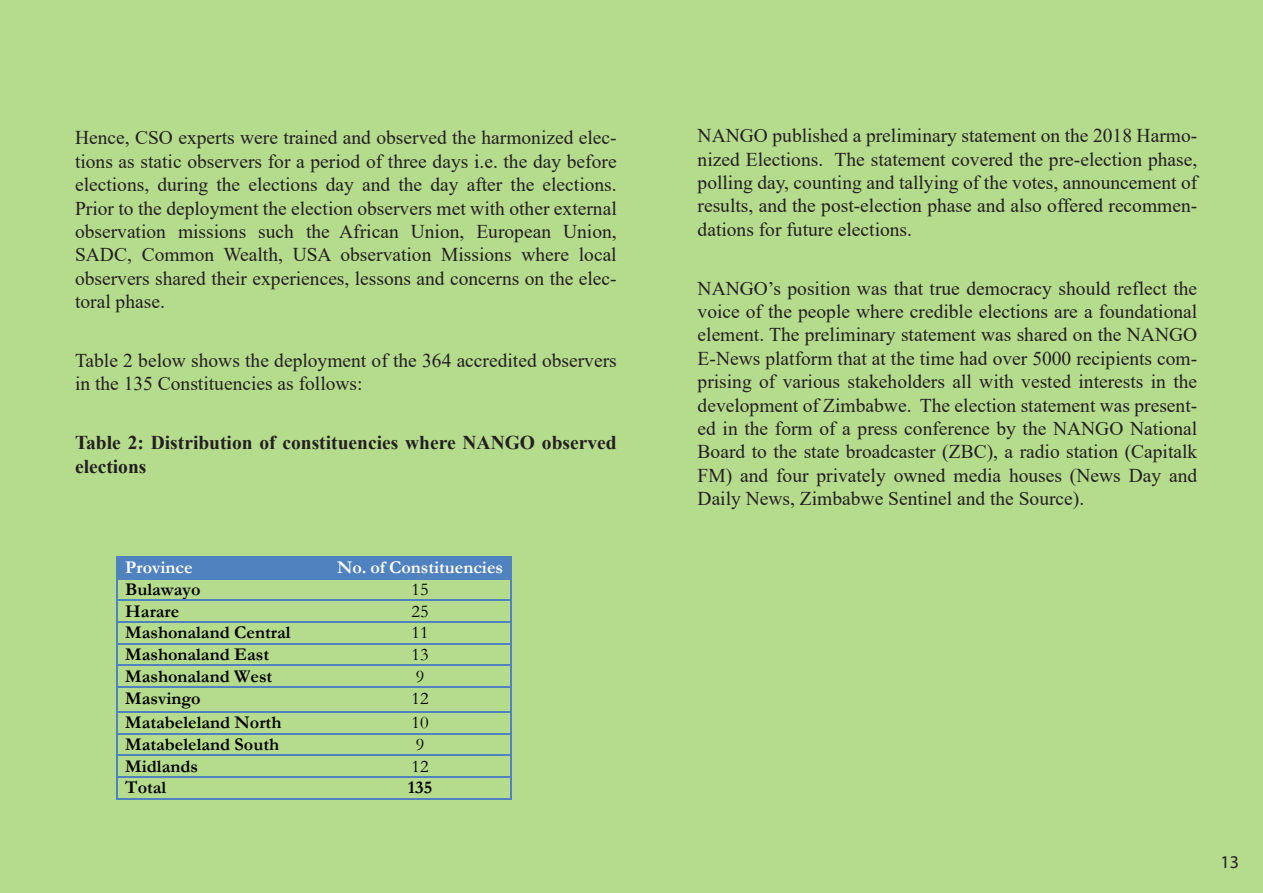
<style>
.page{position:relative;width:1263px;height:893px;background:#b5db8d}
.page>*{position:absolute;margin:0;border:0;box-sizing:border-box;transform-origin:0 0}
.t1{font:19.5px/23.4px "Times New Roman";color:#231f20;text-align:justify}
.t2{font:700 19.5px/23.4px "Times New Roman";color:#231f20}
.t3{font:700 18px "Garamond";color:#010101}
.t4{font:700 18px "Garamond";color:#fff}
.t5{font:18px "Garamond";color:#010101}
.t6{font:18px "Myriad Pro";color:#231f20}
</style>
<div class="page">
<div style="left:118px;top:558px;width:7px;height:20px;background:#4f82be"></div>
<div style="left:321px;top:558px;width:8px;height:20px;background:#4f82be"></div>
<div style="left:125px;top:558px;width:196px;height:20px;background:#4f82be"></div>
<div style="left:329px;top:558px;width:8px;height:20px;background:#4f82be"></div>
<div style="left:503px;top:558px;width:7px;height:20px;background:#4f82be"></div>
<div style="left:337px;top:558px;width:166px;height:20px;background:#4f82be"></div>
<hr style="left:118px;top:556px;width:211px;height:1px;background:#4f82be">
<hr style="left:118px;top:557px;width:211px;height:1px;background:#4f82be">
<hr style="left:330px;top:556px;width:180px;height:1px;background:#4f82be">
<hr style="left:330px;top:557px;width:180px;height:1px;background:#4f82be">
<hr style="left:116px;top:558px;width:2px;height:20px;background:#4f82be">
<hr style="left:510px;top:558px;width:2px;height:20px;background:#4f82be">
<hr style="left:118px;top:578px;width:211px;height:1px;background:#4f82be">
<hr style="left:330px;top:578px;width:180px;height:1px;background:#4f82be">
<hr style="left:116px;top:579px;width:2px;height:20px;background:#4f82be">
<hr style="left:510px;top:579px;width:2px;height:20px;background:#4f82be">
<hr style="left:118px;top:599px;width:211px;height:2px;background:#4f82be">
<hr style="left:330px;top:599px;width:180px;height:2px;background:#4f82be">
<hr style="left:116px;top:601px;width:2px;height:20px;background:#4f82be">
<hr style="left:510px;top:601px;width:2px;height:20px;background:#4f82be">
<hr style="left:118px;top:621px;width:211px;height:2px;background:#4f82be">
<hr style="left:330px;top:621px;width:180px;height:2px;background:#4f82be">
<hr style="left:116px;top:623px;width:2px;height:20px;background:#4f82be">
<hr style="left:510px;top:623px;width:2px;height:20px;background:#4f82be">
<hr style="left:118px;top:643px;width:211px;height:1px;background:#4f82be">
<hr style="left:330px;top:643px;width:180px;height:1px;background:#4f82be">
<hr style="left:116px;top:645px;width:2px;height:20px;background:#4f82be">
<hr style="left:510px;top:645px;width:2px;height:20px;background:#4f82be">
<hr style="left:118px;top:665px;width:211px;height:1px;background:#4f82be">
<hr style="left:330px;top:665px;width:180px;height:1px;background:#4f82be">
<hr style="left:116px;top:666px;width:2px;height:20px;background:#4f82be">
<hr style="left:510px;top:666px;width:2px;height:20px;background:#4f82be">
<hr style="left:118px;top:686px;width:211px;height:2px;background:#4f82be">
<hr style="left:330px;top:686px;width:180px;height:2px;background:#4f82be">
<hr style="left:116px;top:688px;width:2px;height:23px;background:#4f82be">
<hr style="left:510px;top:688px;width:2px;height:23px;background:#4f82be">
<hr style="left:118px;top:711px;width:211px;height:2px;background:#4f82be">
<hr style="left:330px;top:711px;width:180px;height:2px;background:#4f82be">
<hr style="left:116px;top:713px;width:2px;height:20px;background:#4f82be">
<hr style="left:510px;top:713px;width:2px;height:20px;background:#4f82be">
<hr style="left:118px;top:733px;width:211px;height:1px;background:#4f82be">
<hr style="left:330px;top:733px;width:180px;height:1px;background:#4f82be">
<hr style="left:116px;top:734px;width:2px;height:21px;background:#4f82be">
<hr style="left:510px;top:734px;width:2px;height:21px;background:#4f82be">
<hr style="left:118px;top:755px;width:211px;height:1px;background:#4f82be">
<hr style="left:330px;top:755px;width:180px;height:1px;background:#4f82be">
<hr style="left:116px;top:756px;width:2px;height:20px;background:#4f82be">
<hr style="left:510px;top:756px;width:2px;height:20px;background:#4f82be">
<hr style="left:118px;top:776px;width:211px;height:2px;background:#4f82be">
<hr style="left:330px;top:776px;width:180px;height:2px;background:#4f82be">
<hr style="left:116px;top:778px;width:2px;height:20px;background:#4f82be">
<hr style="left:118px;top:798px;width:211px;height:2px;background:#4f82be">
<hr style="left:329px;top:798px;width:181px;height:2px;background:#4f82be">
<hr style="left:510px;top:778px;width:2px;height:20px;background:#4f82be">
<p class="t1" style="left:75px;top:126px;width:543px">Hence, CSO experts were trained and observed the harmonized elec&shy;tions as static observers for a period of three days i.e. the day before elections, during the elections day and the day after the elections.<br>Prior to the deployment the election observers met with other external observation missions such the African Union, European Union, SADC, Common Wealth, USA observation Missions where local observers shared their experiences, lessons and concerns on the elec&shy;toral phase.</p>
<p class="t1" style="left:75px;top:348px;width:543px">Table 2 below shows the deployment of the 364 accredited observers in the 135 Constituencies as follows:</p>
<p class="t2" style="left:75px;top:430px;width:543px">Table 2: Distribution of constituencies where NANGO observed elections</p>
<p class="t4" style="left:125px;top:555px;width:69px">Province</p>
<p class="t4" style="left:337px;top:555px;width:167px">No. of Constituencies</p>
<p class="t3" style="left:125px;top:577px;width:77px">Bulawayo</p>
<p class="t5" style="left:412px;top:577px;width:19px">15</p>
<p class="t3" style="left:125px;top:599px;width:56px">Harare</p>
<p class="t5" style="left:412px;top:599px;width:19px">25</p>
<p class="t3" style="left:125px;top:620px;width:167px">Mashonaland Central</p>
<p class="t5" style="left:412px;top:621px;width:19px">11</p>
<p class="t3" style="left:125px;top:642px;width:145px">Mashonaland East</p>
<p class="t5" style="left:412px;top:642px;width:19px">13</p>
<p class="t3" style="left:125px;top:664px;width:149px">Mashonaland West</p>
<p class="t5" style="left:416px;top:664px;width:10px">9</p>
<p class="t3" style="left:125px;top:686px;width:77px">Masvingo</p>
<p class="t5" style="left:412px;top:686px;width:19px">12</p>
<p class="t3" style="left:125px;top:710px;width:158px">Matabeleland North</p>
<p class="t5" style="left:412px;top:710px;width:19px">10</p>
<p class="t3" style="left:125px;top:732px;width:155px">Matabeleland South</p>
<p class="t5" style="left:416px;top:732px;width:10px">9</p>
<p class="t3" style="left:125px;top:754px;width:74px">Midlands</p>
<p class="t5" style="left:412px;top:754px;width:19px">12</p>
<p class="t3" style="left:125px;top:775px;width:43px">Total</p>
<p class="t3" style="left:408px;top:775px;width:26px">135</p>
<p class="t1" style="left:697px;top:123px;width:501px">NANGO published a preliminary statement on the 2018 Harmo&shy;nized Elections. The statement covered the pre-election phase, polling day, counting and tallying of the votes, announcement of results, and the post-election phase and also offered recommen&shy;dations for future elections.</p>
<p class="t1" style="left:697px;top:276px;width:501px">NANGO’s position was that true democracy should reflect the voice of the people where credible elections are a foundational element. The preliminary statement was shared on the NANGO E-News platform that at the time had over 5000 recipients com&shy;prising of various stakeholders all with vested interests in the development of Zimbabwe. The election statement was present&shy;ed in the form of a press conference by the NANGO National Board to the state broadcaster (ZBC), a radio station (Capitalk FM) and four privately owned media houses (News Day and Daily News, Zimbabwe Sentinel and the Source).</p>
<p class="t6" style="left:1220px;top:851px;width:20px">13</p>
</div>
